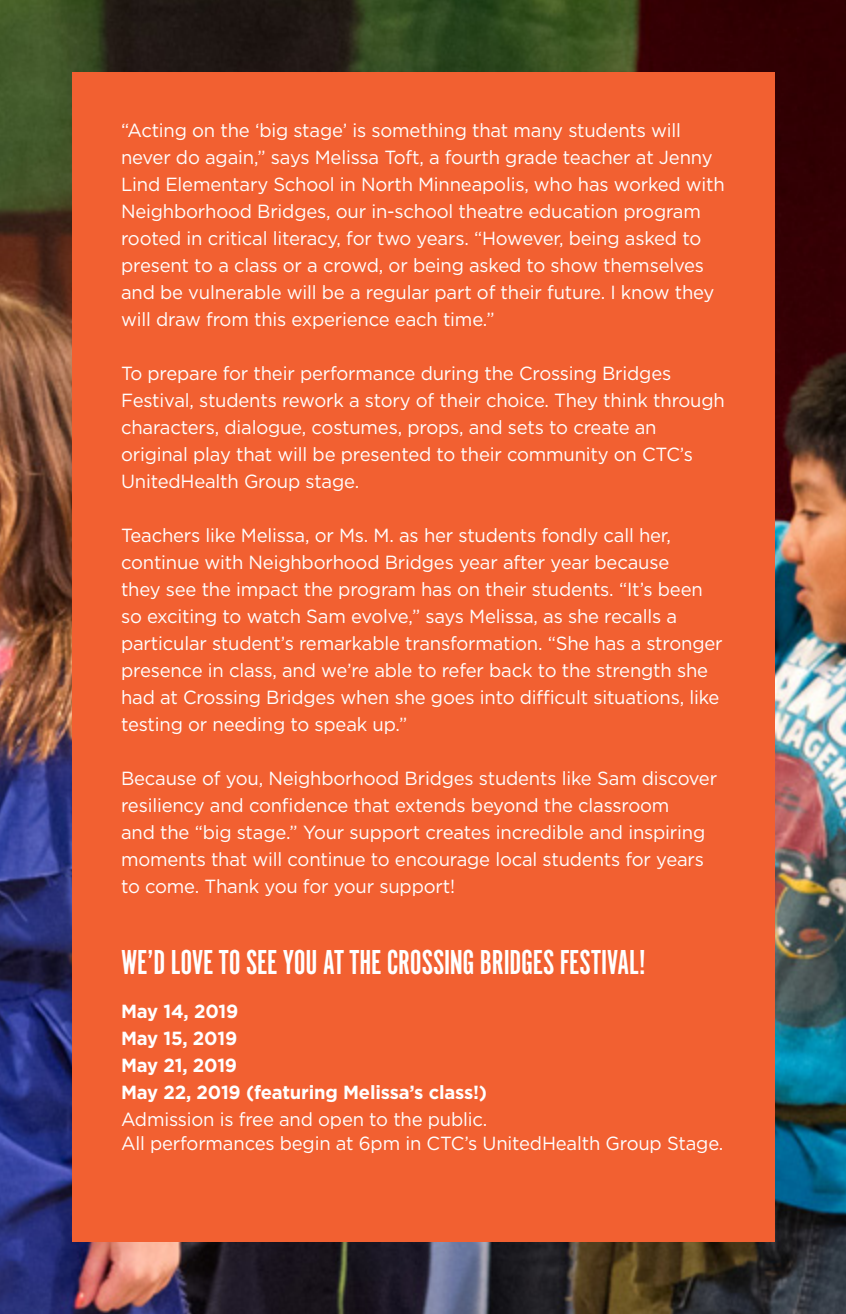
<style>
.page{position:relative;width:846px;height:1314px;background:#fff}
.page>*{position:absolute;margin:0;border:0;box-sizing:border-box;transform-origin:0 0}
.t1{font:36px "Alternate Got No 1 D";letter-spacing:-.01em;color:#fff}
.t2{font:19px/27px "Gotham";letter-spacing:-.01em;color:#fff}
.t3{font:700 19px/27px "Gotham";letter-spacing:-.01em;color:#fff}
</style>
<div class="page">
<img style="left:0;top:0;width:845px;height:1314px">
<div style="left:72px;top:72px;width:702px;height:1170px;background:#f26031"></div>
<p class="t2" style="left:121px;top:117px;width:605px">“Acting on the ‘big stage’ is something that many students will never do again,” says Melissa Toft, a fourth grade teacher at Jenny Lind Elementary School in North Minneapolis, who has worked with Neighborhood Bridges, our in-school theatre education program rooted in critical literacy, for two years. “However, being asked to present to a class or a crowd, or being asked to show themselves and be vulnerable will be a regular part of their future. I know they will draw from this experience each time.”</p>
<p class="t2" style="left:121px;top:360px;width:605px">To prepare for their performance during the Crossing Bridges Festival, students rework a story of their choice. They think through characters, dialogue, costumes, props, and sets to create an original play that will be presented to their community on CTC’s UnitedHealth Group stage.</p>
<p class="t2" style="left:121px;top:522px;width:603px">Teachers like Melissa, or Ms. M. as her students fondly call her, continue with Neighborhood Bridges year after year because<br>they see the impact the program has on their students. “It’s been so exciting to watch Sam evolve,” says Melissa, as she recalls a particular student’s remarkable transformation. “She has a stronger presence in class, and we’re able to refer back to the strength she had at Crossing Bridges when she goes into difficult situations, like testing or needing to speak up.”</p>
<p class="t2" style="left:121px;top:765px;width:597px">Because of you, Neighborhood Bridges students like Sam discover resiliency and confidence that extends beyond the classroom<br>and the “big stage.” Your support creates incredible and inspiring moments that will continue to encourage local students for years to come. Thank you for your support!</p>
<h1 class="t1" style="left:121px;top:943px;width:526px">WE’D LOVE TO SEE YOU AT THE CROSSING BRIDGES FESTIVAL!</h1>
<p class="t3" style="left:121px;top:997px;width:367px">May 14, 2019<br>May 15, 2019<br>May 21, 2019<br>May 22, 2019 (featuring Melissa’s class!)</p>
<p class="t2" style="left:121px;top:1107px;width:603px;line-height:24px">Admission is free and open to the public.<br>All performances begin at 6pm in CTC’s UnitedHealth Group Stage.</p>
</div>
